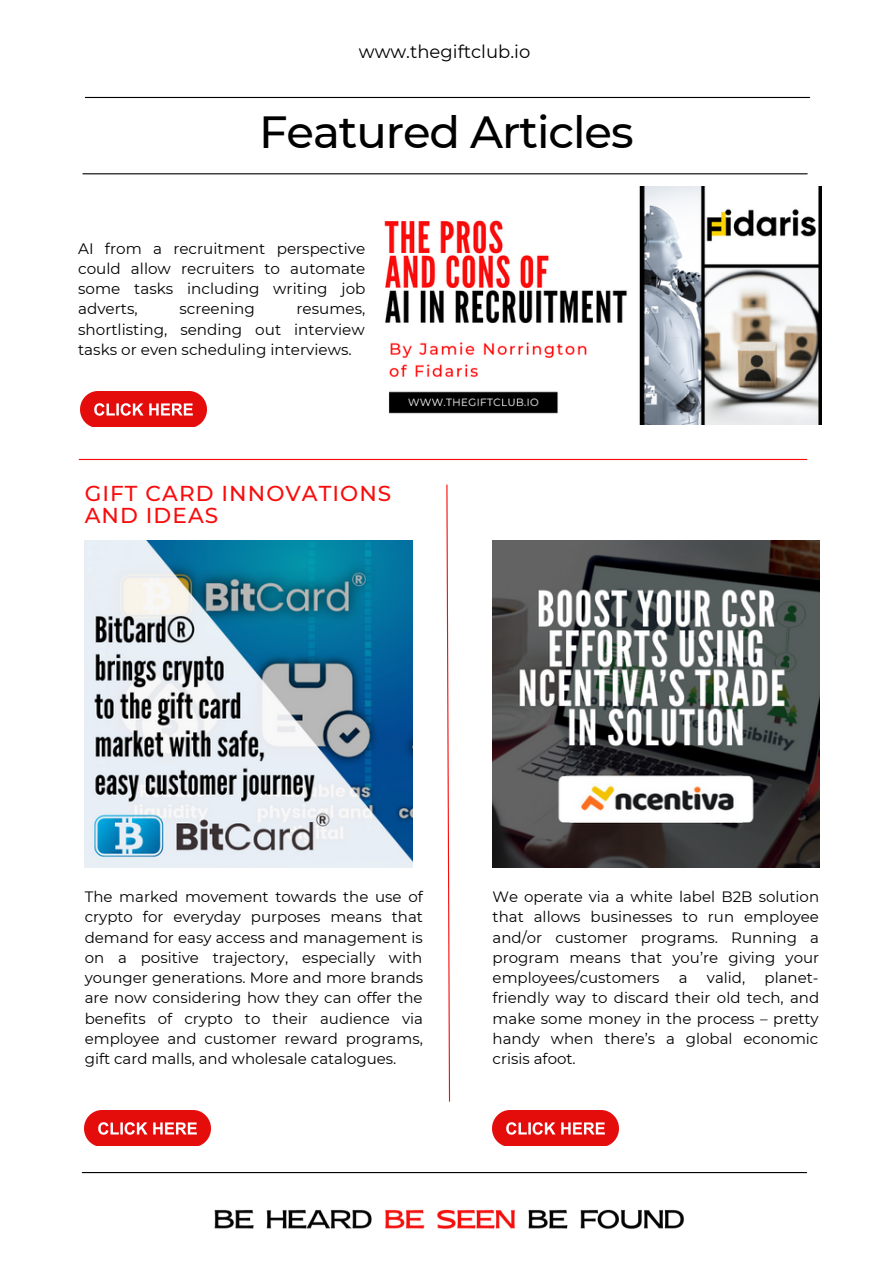
<style>
.page{position:relative;width:893px;height:1264px;background:#fff}
.page>*{position:absolute;margin:0;border:0;box-sizing:border-box;transform-origin:0 0}
.t1{font:500 45px "Montserrat";letter-spacing:-.025em;color:#000}
.t2{font:500 21.6px/22.5px "Montserrat";letter-spacing:.05em;color:#f90c0c}
.t3{font:18px "Montserrat";color:#000}
.t4{font:15.15px/20.2px "Montserrat";color:#000;text-align:justify}
.t5{font:15px/20.2px "Montserrat";color:#000;text-align:justify}
</style>
<div class="page">
<hr style="left:85px;top:97px;width:724px;height:1px;background:#000">
<hr style="left:82px;top:1171px;width:724px;height:2px;background:#000">
<hr style="left:83px;top:173px;width:724px;height:1px;background:#000">
<img style="left:214px;top:1209px;width:471px;height:20px">
<svg style="left:446px;top:484px;width:4px;height:618px"></svg>
<hr style="left:79px;top:459px;width:727px;height:1px;background:#f90c0c">
<img style="left:85px;top:540px;width:327px;height:327px">
<img style="left:492px;top:540px;width:327px;height:327px">
<img style="left:384px;top:187px;width:436px;height:237px">
<img style="left:80px;top:391px;width:126px;height:35px">
<img style="left:492px;top:1110px;width:126px;height:35px">
<img style="left:85px;top:1110px;width:126px;height:35px">
<p class="t3" style="left:359px;top:40px;width:173px">www.thegiftclub.io</p>
<h1 class="t1" style="left:259px;top:105px;width:376px">Featured Articles</h1>
<p class="t4" style="left:78px;top:238px;width:289px">AI from a recruitment perspective could allow recruiters to automate some tasks including writing job adverts,</p>
<p class="t4" style="left:179px;top:299px;width:77px">screening</p>
<p class="t4" style="left:78px;top:299px;width:288px;text-indent:218px">resumes, shortlisting, sending out interview tasks or even scheduling interviews.</p>
<h2 class="t2" style="left:85px;top:482px;width:308px">GIFT CARD INNOVATIONS<br>AND IDEAS</h2>
<p class="t5" style="left:85px;top:886px;width:340px">The marked movement towards the use of crypto for everyday purposes means that demand for easy access and management is on a positive trajectory, especially with younger generations. More and more brands are now considering how they can offer the benefits of crypto to their audience via employee and customer reward programs, gift card malls, and wholesale catalogues.</p>
<p class="t5" style="left:492px;top:886px;width:328px">We operate via a white label B2B solution that allows businesses to run employee and/or customer programs. Running a program means that you’re giving your employees/customers</p>
<p class="t5" style="left:492px;top:967px;width:328px;text-indent:272px">planet&shy;friendly way to discard their old tech, and make some money in the process – pretty handy when there’s a global economic crisis afoot.</p>
<p class="t5" style="left:678px;top:967px;width:10px">a</p>
<p class="t5" style="left:706px;top:967px;width:40px">valid,</p>
</div>
